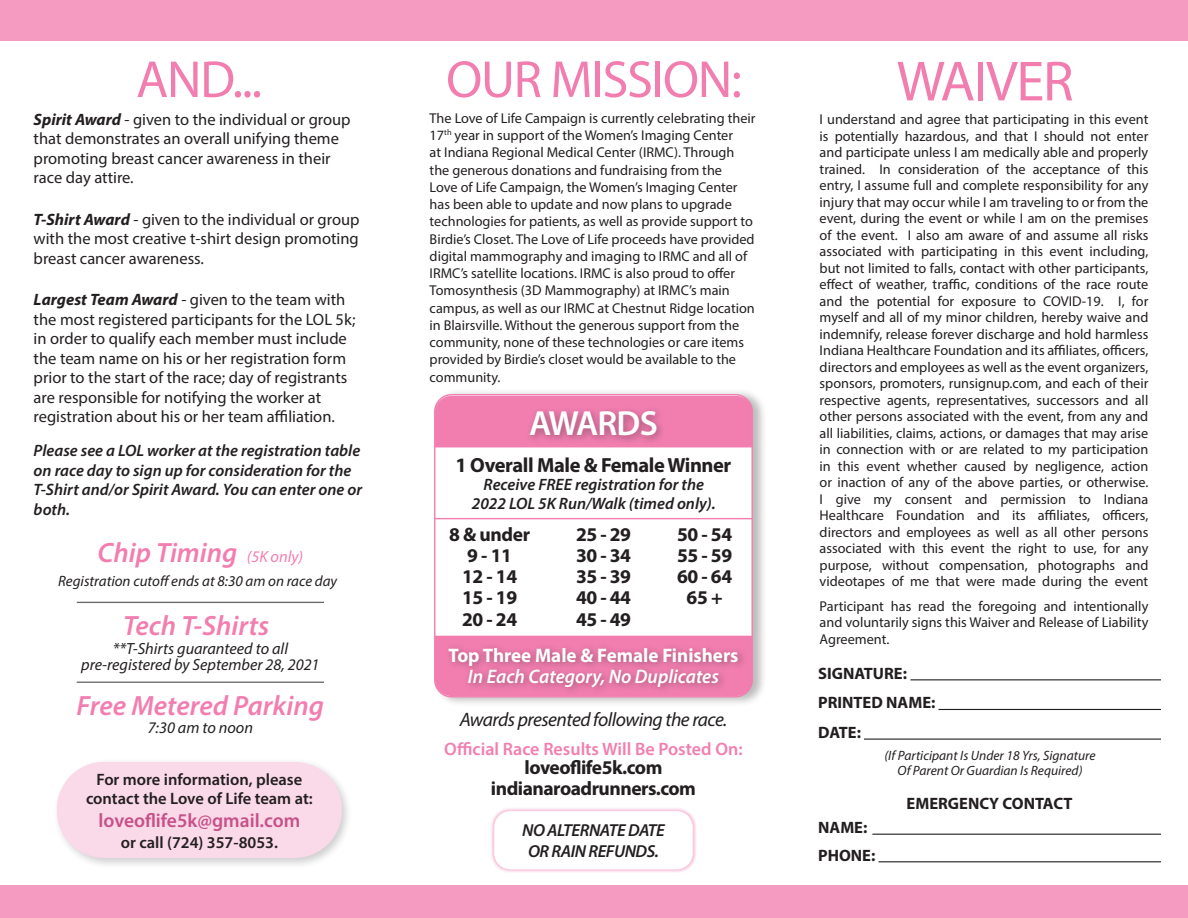
<style>
.page{position:relative;width:1188px;height:918px;background:#fff}
.page>*{position:absolute;margin:0;border:0;box-sizing:border-box;transform-origin:0 0}
.t1{font:57px "Myriad Pro";letter-spacing:-.025em;color:#f27eb0}
.t2{font:52.5px "Myriad Pro";letter-spacing:-.025em;color:#f27eb0}
.t3{font:600 35.1px "Myriad Pro";letter-spacing:-.025em;color:#fff}
.t4{font:italic 600 27.9px "Myriad Pro";color:#f27eb0}
.t5{font:700 20.55px "Myriad Pro";letter-spacing:-.02em;color:#231f20}
.t6{font:700 19.65px/21px "Myriad Pro";color:#fff;text-align:center}
.t7{font:700 19.5px "Myriad Pro";letter-spacing:-.025em;color:#231f20}
.t8{font:italic 19.5px "Myriad Pro";letter-spacing:-.025em;color:#231f20}
.t9{font:600 19.5px "Myriad Pro";color:#c65088}
.t10{font:600 18px "Myriad Pro";color:#f27eb0}
.t11{font:italic 600 17.4px/20.9px "Myriad Pro";letter-spacing:-.025em;color:#231f20;text-align:center}
.t12{font:16.5px/19.5px "Myriad Pro";color:#231f20}
.t13{font:italic 600 16.5px/19.5px "Myriad Pro";color:#231f20}
.t14{font:600 16.5px/19.5px "Myriad Pro";color:#231f20;text-align:center}
.t15{font:700 16.5px "Myriad Pro";color:#231f20}
.t16{font:italic 16.2px/16.2px "Myriad Pro";color:#231f20;text-align:center}
.t17{font:italic 16.2px "Myriad Pro";color:#f27eb0}
.t18{font:italic 15px "Myriad Pro";color:#231f20}
.t19{font:14.25px/16.5px "Myriad Pro";color:#231f20;text-align:justify}
.t20{font:italic 13.5px/15px "Myriad Pro";color:#231f20;text-align:center}
.s1{font-weight:700;font-style:italic}
.s2{font-weight:600;font-style:italic}
</style>
<div class="page">
<hr style="left:910px;top:679px;width:251px;height:1px;background:#231f20">
<hr style="left:939px;top:709px;width:222px;height:1px;background:#231f20">
<hr style="left:864px;top:739px;width:297px;height:1px;background:#231f20">
<hr style="left:872px;top:834px;width:289px;height:1px;background:#231f20">
<hr style="left:878px;top:861px;width:283px;height:1px;background:#231f20">
<hr style="left:77px;top:602px;width:247px;height:1px;background:#696b6d">
<hr style="left:77px;top:682px;width:247px;height:1px;background:#696b6d">
<div style="left:52px;top:757px;width:301px;height:112px;background:#231f20;opacity:.3"></div>
<div style="left:57px;top:762px;width:285px;height:96px;background:#fad9e8;border-radius:47px"></div>
<div style="left:0;top:0;width:1188px;height:41px;background:#f59bc2"></div>
<div style="left:0;top:885px;width:1188px;height:33px;background:#f59bc2"></div>
<div style="left:490px;top:807px;width:207px;height:66px;background:#f27eb0;opacity:.46"></div>
<div style="left:494px;top:811px;width:199px;height:58px;background:#fff;border-radius:16px"></div>
<div style="left:433px;top:389px;width:334px;height:318px;background:#231f20;opacity:.3"></div>
<div style="left:435px;top:395px;width:317px;height:302px;background:#fff;border-radius:17px"></div>
<hr style="left:435px;top:518px;width:318px;height:1px;background:#f27eb0">
<div style="left:435px;top:396px;width:318px;height:51px;background:#f27eb0"></div>
<div style="left:525px;top:405px;width:141px;height:40px;background:#231f20;opacity:.4"></div>
<div style="left:435px;top:636px;width:318px;height:60px;background:#f27eb0"></div>
<div style="left:444px;top:643px;width:304px;height:53px;background:#231f20;opacity:.4"></div>
<p class="t2" style="left:136px;top:47px;width:127px">AND...</p>
<p class="t2" style="left:446px;top:47px;width:297px">OUR MISSION:</p>
<p class="t1" style="left:897px;top:46px;width:178px">WAIVER</p>
<p class="t12" style="left:34px;top:109px;width:319px"><span class="s1">Spirit Award</span> - given to the individual or group that demonstrates an overall unifying theme promoting breast cancer awareness in their race day attire.</p>
<p class="t12" style="left:34px;top:209px;width:327px;text-align:justify"><span class="s1">T-Shirt Award</span> - given to the individual or group with the most creative t-shirt design promoting breast cancer awareness.</p>
<p class="t12" style="left:34px;top:289px;width:323px"><span class="s1">Largest Team Award</span> - given to the team with the most registered participants for the LOL 5k; in order to qualify each member must include the team name on his or her registration form prior to the start of the race; day of registrants are responsible for notifying the worker at registration about his or her team affiliation.</p>
<p class="t13" style="left:34px;top:440px;width:330px">Please see a LOL worker at the registration table on race day to sign up for consideration for the T-Shirt and/or Spirit Award. You can enter one or both.</p>
<p class="t4" style="left:98px;top:535px;width:141px">Chip Timing</p>
<p class="t17" style="left:247px;top:546px;width:58px">(5K only)</p>
<p class="t18" style="left:58px;top:571px;width:281px">Registration cutoff ends at 8:30 am on race day</p>
<p class="t4" style="left:123px;top:608px;width:148px">Tech T-Shirts</p>
<p class="t16" style="left:81px;top:640px;width:240px">**T-Shirts guaranteed to all pre-registered by September 28, 2021</p>
<p class="t4" style="left:77px;top:688px;width:249px">Free Metered Parking</p>
<p class="t16" style="left:148px;top:719px;width:107px">7:30 am to noon</p>
<p class="t14" style="left:86px;top:769px;width:228px">For more information, please contact the Love of Life team at:</p>
<p class="t14" style="left:121px;top:832px;width:159px">or call (724) 357-8053.</p>
<p class="t9" style="left:99px;top:808px;width:203px">loveoflife5k@gmail.com</p>
<p class="t19" style="left:430px;top:109px;width:327px;line-height:17.2px;text-align:left">The Love of Life Campaign is currently celebrating their 17<sup>th</sup> year in support of the Women’s Imaging Center<br>at Indiana Regional Medical Center (IRMC). Through the generous donations and fundraising from the<br>Love of Life Campaign, the Women’s Imaging Center has been able to update and now plans to upgrade technologies for patients, as well as provide support to Birdie’s Closet. The Love of Life proceeds have provided digital mammography and imaging to IRMC and all of IRMC’s satellite locations. IRMC is also proud to offer Tomosynthesis (3D Mammography) at IRMC’s main campus, as well as our IRMC at Chestnut Ridge location in Blairsville. Without the generous support from the community, none of these technologies or care items provided by Birdie’s closet would be available to the community.</p>
<p class="t3" style="left:529px;top:401px;width:130px">AWARDS</p>
<p class="t5" style="left:456px;top:451px;width:277px">1 Overall Male &amp; Female Winner</p>
<p class="t13" style="left:472px;top:474px;width:246px;text-align:center">Receive FREE registration for the<br>2022 LOL 5K Run/Walk (timed only).</p>
<p class="t7" style="left:449px;top:522px;width:82px">8 &amp; under</p>
<p class="t7" style="left:576px;top:522px;width:57px">25 - 29</p>
<p class="t7" style="left:677px;top:522px;width:57px">50 - 54</p>
<p class="t7" style="left:467px;top:543px;width:46px">9 - 11</p>
<p class="t7" style="left:576px;top:543px;width:57px">30 - 34</p>
<p class="t7" style="left:677px;top:543px;width:57px">55 - 59</p>
<p class="t7" style="left:462px;top:564px;width:57px">12 - 14</p>
<p class="t7" style="left:576px;top:564px;width:57px">35 - 39</p>
<p class="t7" style="left:677px;top:564px;width:57px">60 - 64</p>
<p class="t7" style="left:462px;top:585px;width:57px">15 - 19</p>
<p class="t7" style="left:576px;top:585px;width:57px">40 - 44</p>
<p class="t7" style="left:687px;top:585px;width:38px">65 +</p>
<p class="t7" style="left:462px;top:606px;width:57px">20 - 24</p>
<p class="t7" style="left:576px;top:606px;width:57px">45 - 49</p>
<p class="t6" style="left:448px;top:644px;width:292px">Top Three Male &amp; Female Finishers<br><span class="s2">In Each Category, No Duplicates</span></p>
<p class="t8" style="left:460px;top:707px;width:269px">Awards presented following the race.</p>
<p class="t10" style="left:444px;top:738px;width:300px">Official Race Results Will Be Posted On:</p>
<p class="t7" style="left:525px;top:755px;width:139px">loveoflife5k.com</p>
<p class="t7" style="left:491px;top:776px;width:207px">indianaroadrunners.com</p>
<p class="t11" style="left:522px;top:820px;width:144px">NO ALTERNATE DATE<br>OR RAIN REFUNDS.</p>
<p class="t19" style="left:820px;top:111px;width:330px">I understand and agree that participating in this event is potentially hazardous, and that I should not enter and participate unless I am medically able and properly trained. In consideration of the acceptance of this entry, I assume full and complete responsibility for any injury that may occur while I am traveling to or from the event, during the event or while I am on the premises of the event. I also am aware of and assume all risks associated with participating in this event including, but not limited to falls, contact with other participants, effect of weather, traffic, conditions of the race route and the potential for exposure to COVID-19. I, for myself and all of my minor children, hereby waive and indemnify, release forever discharge and hold harmless Indiana Healthcare Foundation and its affiliates, officers, directors and employees as well as the event organizers, sponsors, promoters, runsignup.com, and each of their respective agents, representatives, successors and all other persons associated with the event, from any and all liabilities, claims, actions, or damages that may arise in connection with or are related to my participation in this event whether caused by negligence, action or inaction of any of the above parties, or otherwise.<br>I give my consent and permission to Indiana Healthcare Foundation and its affiliates, officers, directors and employees as well as all other persons associated with this event the right to use, for any purpose, without compensation, photographs and videotapes of me that were made during the event</p>
<p class="t19" style="left:820px;top:597px;width:330px">Participant has read the foregoing and intentionally and voluntarily signs this Waiver and Release of Liability Agreement.</p>
<p class="t15" style="left:818px;top:662px;width:90px">SIGNATURE:</p>
<p class="t15" style="left:818px;top:692px;width:119px">PRINTED NAME:</p>
<p class="t15" style="left:818px;top:722px;width:44px">DATE:</p>
<p class="t20" style="left:884px;top:748px;width:213px">(If Participant Is Under 18 Yrs, Signature<br>Of Parent Or Guardian Is Required)</p>
<p class="t15" style="left:818px;top:817px;width:51px">NAME:</p>
<p class="t15" style="left:818px;top:845px;width:59px">PHONE:</p>
<p class="t15" style="left:907px;top:792px;width:167px">EMERGENCY CONTACT</p>
</div>
